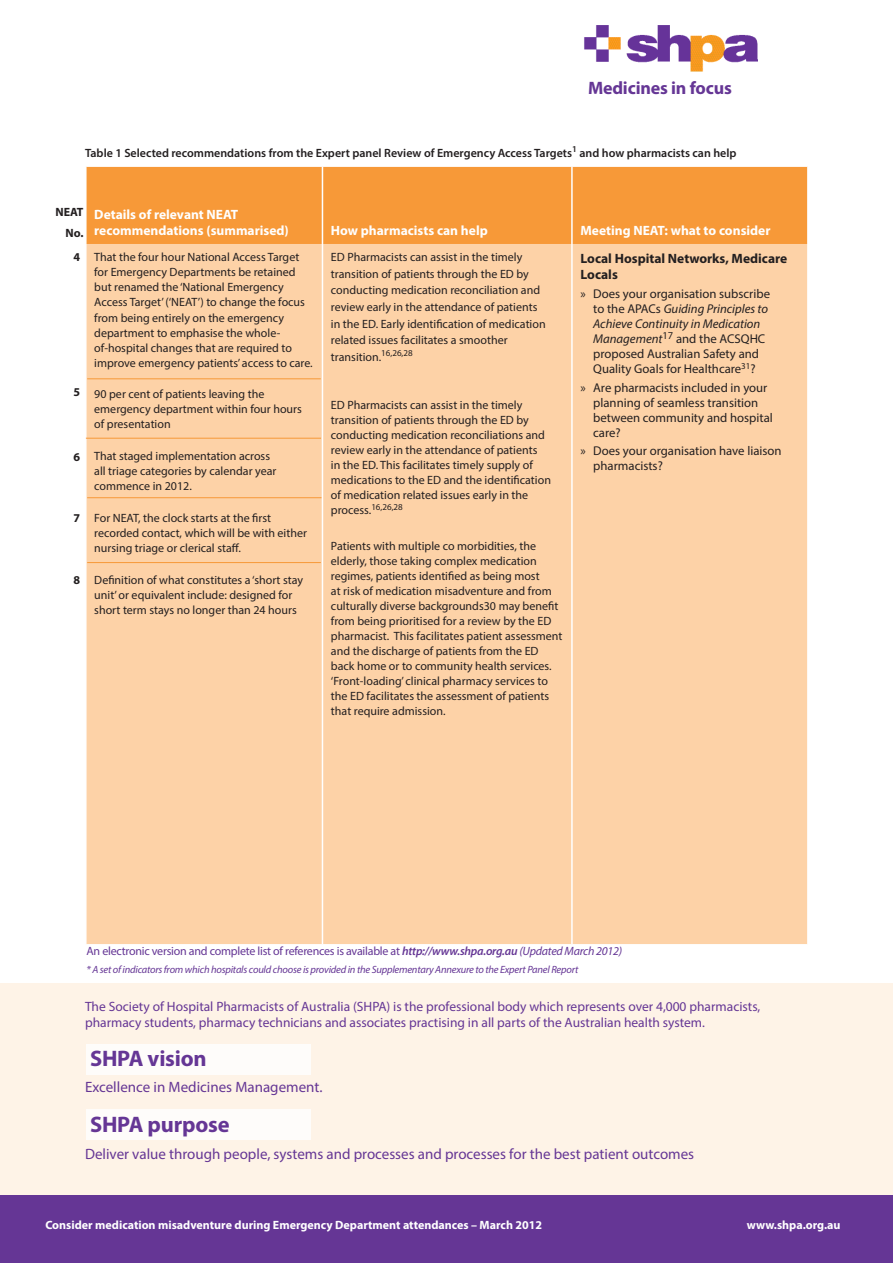
<style>
.page{position:relative;width:893px;height:1263px;background:#fff}
.page>*{position:absolute;margin:0;border:0;box-sizing:border-box;transform-origin:0 0}
.t1{font:700 22.5px "Myriad Pro";letter-spacing:-.01em;color:#653695}
.t2{font:700 18px "Myriad Pro";letter-spacing:-.01em;color:#653695}
.Box_text{font:15px "Myriad Pro";color:#653695}
.Box_text-2{font:13.5px/16.5px "Myriad Pro";color:#653695}
.Table_white_head{font:700 13.5px/16.5px "Myriad Pro";color:#fff}
.Subhead_B{font:700 13.5px/16.5px "Myriad Pro";color:#231f20}
.t3{font:12.75px/15px "Myriad Pro";color:#231f20}
.Table_text{font:12px/15px "Myriad Pro";color:#231f20}
.Table_bold_one_word{font:12px/15px "Myriad Pro";color:#231f20}
.Subhead_B-2{font:12px/16.5px "Myriad Pro";color:#231f20}
.Table_title{font:600 12px "Myriad Pro";color:#231f20}
.Table_text-2{font:12px "Myriad Pro";letter-spacing:-.02em;color:#653695}
.t4{font:700 12px "Myriad Pro";color:#fff}
.Body_text{font:700 12px "Myriad Pro";color:#231f20}
.Table_text-3{font:italic 10.5px "Myriad Pro";letter-spacing:-.02em;color:#653695}
.s1{font-style:italic}
.s2{font-weight:600;font-style:italic}
</style>
<div class="page">
<img style="left:584px;top:25px;width:174px;height:47px">
<div style="left:0;top:1195px;width:893px;height:68px;background:#653695"></div>
<div style="left:0;top:983px;width:893px;height:212px;background:#fef3e7"></div>
<div style="left:87px;top:167px;width:720px;height:77px;background:#f79938"></div>
<div style="left:87px;top:244px;width:720px;height:700px;background:#fdd2a7"></div>
<hr style="left:322px;top:167px;width:1px;height:77px;background:#fff">
<hr style="left:571px;top:167px;width:2px;height:77px;background:#fff">
<hr style="left:322px;top:244px;width:1px;height:700px;background:#fff">
<hr style="left:571px;top:244px;width:2px;height:700px;background:#fff">
<div style="left:86px;top:1109px;width:225px;height:31px;background:#fff"></div>
<div style="left:86px;top:1044px;width:225px;height:30px;background:#fff"></div>
<hr style="left:87px;top:379px;width:234px;height:1px;background:#f79938">
<hr style="left:86px;top:438px;width:235px;height:1px;background:#f79938">
<hr style="left:87px;top:497px;width:234px;height:1px;background:#f79938">
<hr style="left:87px;top:562px;width:234px;height:1px;background:#f79938">
<h2 class="t2" style="left:588px;top:76px;width:145px">Medicines in focus</h2>
<p class="Table_title" style="left:85px;top:145px;width:653px">Table 1 Selected recommendations from the Expert panel Review of Emergency Access Targets<sup>1</sup> and how pharmacists can help</p>
<p class="Body_text" style="left:55px;top:204px;width:30px">NEAT</p>
<p class="Body_text" style="left:66px;top:225px;width:19px">No.</p>
<p class="Body_text" style="left:74px;top:249px;width:8px">4</p>
<p class="Body_text" style="left:74px;top:385px;width:8px">5</p>
<p class="Body_text" style="left:74px;top:449px;width:8px">6</p>
<p class="Body_text" style="left:74px;top:510px;width:8px">7</p>
<p class="Body_text" style="left:74px;top:572px;width:8px">8</p>
<p class="Table_white_head" style="left:94px;top:206px;width:196px">Details of relevant NEAT recommendations (summarised)</p>
<p class="Table_bold_one_word" style="left:94px;top:250px;width:220px">That the four hour National Access Target for Emergency Departments be retained but renamed the ‘National Emergency Access Target’ (‘NEAT’) to change the focus from being entirely on the emergency department to emphasise the whole&shy;of-hospital changes that are required to improve emergency patients’ access to care.</p>
<p class="Table_bold_one_word" style="left:94px;top:386px;width:209px">90 per cent of patients leaving the emergency department within four hours of presentation</p>
<p class="Table_bold_one_word" style="left:94px;top:448px;width:184px">That staged implementation across all triage categories by calendar year commence in 2012.</p>
<p class="Table_bold_one_word" style="left:94px;top:510px;width:214px">For NEAT, the clock starts at the first recorded contact, which will be with either nursing triage or clerical staff.</p>
<p class="Table_bold_one_word" style="left:94px;top:572px;width:210px">Definition of what constitutes a ‘short stay unit’ or equivalent include: designed for short term stays no longer than 24 hours</p>
<p class="Table_white_head" style="left:331px;top:222px;width:158px">How pharmacists can help</p>
<p class="Table_white_head" style="left:580px;top:222px;width:192px">Meeting NEAT: what to consider</p>
<p class="Subhead_B-2" style="left:331px;top:249px;width:216px">ED Pharmacists can assist in the timely transition of patients through the ED by conducting medication reconciliation and review early in the attendance of patients in the ED. Early identification of medication related issues facilitates a smoother transition.<sup>16,26,28</sup></p>
<p class="Table_text" style="left:331px;top:397px;width:222px">ED Pharmacists can assist in the timely transition of patients through the ED by conducting medication reconciliations and review early in the attendance of patients<br>in the ED. This facilitates timely supply of medications to the ED and the identification of medication related issues early in the process.<sup>16,26,28</sup></p>
<p class="Table_text" style="left:331px;top:539px;width:233px">Patients with multiple co morbidities, the elderly, those taking complex medication regimes, patients identified as being most<br>at risk of medication misadventure and from culturally diverse backgrounds30 may benefit from being prioritised for a review by the ED pharmacist. This facilitates patient assessment and the discharge of patients from the ED back home or to community health services. ‘Front-loading’ clinical pharmacy services to the ED facilitates the assessment of patients that require admission.</p>
<p class="Subhead_B" style="left:580px;top:249px;width:208px">Local Hospital Networks, Medicare<br>Locals</p>
<p class="t3" style="left:593px;top:286px;width:178px;text-indent:-13px">» Does your organisation subscribe to the APACs <span class="s1">Guiding Principles to<br>Achieve Continuity in Medication<br>Management</span><sup>17</sup> and the ACSQHC proposed Australian Safety and<br>Quality Goals for Healthcare<sup>31</sup>?</p>
<p class="t3" style="left:593px;top:380px;width:181px;text-indent:-13px">» Are pharmacists included in your planning of seamless transition between community and hospital care?</p>
<p class="t3" style="left:593px;top:443px;width:190px;text-indent:-13px">» Does your organisation have liaison pharmacists?</p>
<p class="Table_text-2" style="left:87px;top:944px;width:537px">An electronic version and complete list of references is available at <span class="s2">http://www.shpa.org.au</span> <span class="s1">(Updated March 2012)</span></p>
<p class="Table_text-3" style="left:87px;top:963px;width:493px">* A set of indicators from which hospitals could choose is provided in the Supplementary Annexure to the Expert Panel Report</p>
<p class="Box_text-2" style="left:85px;top:997px;width:677px">The Society of Hospital Pharmacists of Australia (SHPA) is the professional body which represents over 4,000 pharmacists, pharmacy students, pharmacy technicians and associates practising in all parts of the Australian health system.</p>
<p class="t1" style="left:90px;top:1044px;width:118px">SHPA vision</p>
<p class="Box_text" style="left:85px;top:1077px;width:239px">Excellence in Medicines Management.</p>
<p class="t1" style="left:90px;top:1110px;width:141px">SHPA purpose</p>
<p class="Box_text" style="left:85px;top:1144px;width:611px">Deliver value through people, systems and processes and processes for the best patient outcomes</p>
<p class="t4" style="left:45px;top:1217px;width:498px">Consider medication misadventure during Emergency Department attendances – March 2012</p>
<p class="t4" style="left:747px;top:1217px;width:95px">www.shpa.org.au</p>
</div>
